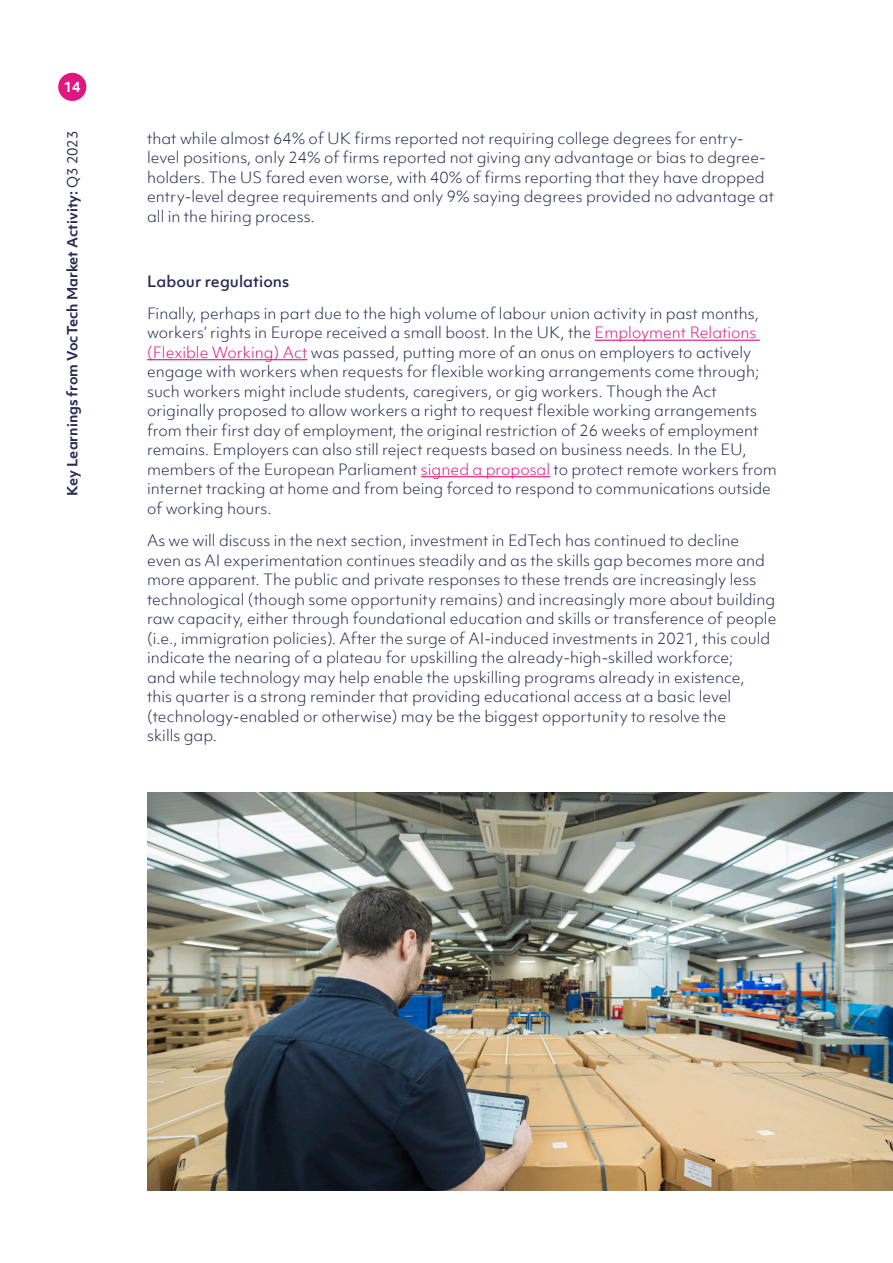
<style>
.page{position:relative;width:893px;height:1263px;background:#fff}
.page>*{position:absolute;margin:0;border:0;box-sizing:border-box;transform-origin:0 0}
.Body_copy{font:300 15px/19.5px "Objektiv Mk 1";color:#292954}
.Body_copy-2{font:500 15px "Objektiv Mk 1";color:#292954}
.t1{font:700 13.5px "Objektiv Mk 1";color:#292954}
.t2{font:700 13.5px "Objektiv Mk 1";color:#fff}
.s1{font-weight:400}
.s2{color:#de1782}
</style>
<div class="page">
<div style="left:58px;top:73px;width:28px;height:28px;background:#de1782;border-radius:50%"></div>
<hr style="left:595px;top:340px;width:165px;height:1px;background:#de1782">
<hr style="left:147px;top:359px;width:160px;height:1px;background:#de1782">
<hr style="left:421px;top:476px;width:129px;height:1px;background:#de1782">
<img style="left:147px;top:792px;width:746px;height:399px">
<p class="t2" style="left:64px;top:78px;width:18px">14</p>
<p class="t1" style="left:63px;top:496px;width:367px;rotate:-90deg">Key Learnings from VocTech Market Activity: <span class="s1">Q3 2023</span></p>
<p class="Body_copy" style="left:147px;top:129px;width:628px">that while almost 64% of UK firms reported not requiring college degrees for entry&shy;level positions, only 24% of firms reported not giving any advantage or bias to degree&shy;holders. The US fared even worse, with 40% of firms reporting that they have dropped entry-level degree requirements and only 9% saying degrees provided no advantage at all in the hiring process.</p>
<p class="Body_copy-2" style="left:147px;top:270px;width:144px">Labour regulations</p>
<p class="Body_copy" style="left:147px;top:303px;width:631px">Finally, perhaps in part due to the high volume of labour union activity in past months, workers’ rights in Europe received a small boost. In the UK, the <span class="s2">Employment Relations (Flexible Working) Act</span> was passed, putting more of an onus on employers to actively engage with workers when requests for flexible working arrangements come through; such workers might include students, caregivers, or gig workers. Though the Act originally proposed to allow workers a right to request flexible working arrangements from their first day of employment, the original restriction of 26 weeks of employment remains. Employers can also still reject requests based on business needs. In the EU, members of the European Parliament <span class="s2">signed a proposal</span> to protect remote workers from internet tracking at home and from being forced to respond to communications outside of working hours.</p>
<p class="Body_copy" style="left:147px;top:531px;width:631px">As we will discuss in the next section, investment in EdTech has continued to decline even as AI experimentation continues steadily and as the skills gap becomes more and more apparent. The public and private responses to these trends are increasingly less technological (though some opportunity remains) and increasingly more about building raw capacity, either through foundational education and skills or transference of people (i.e., immigration policies). After the surge of AI-induced investments in 2021, this could indicate the nearing of a plateau for upskilling the already-high-skilled workforce;<br>and while technology may help enable the upskilling programs already in existence,<br>this quarter is a strong reminder that providing educational access at a basic level (technology-enabled or otherwise) may be the biggest opportunity to resolve the<br>skills gap.</p>
</div>
